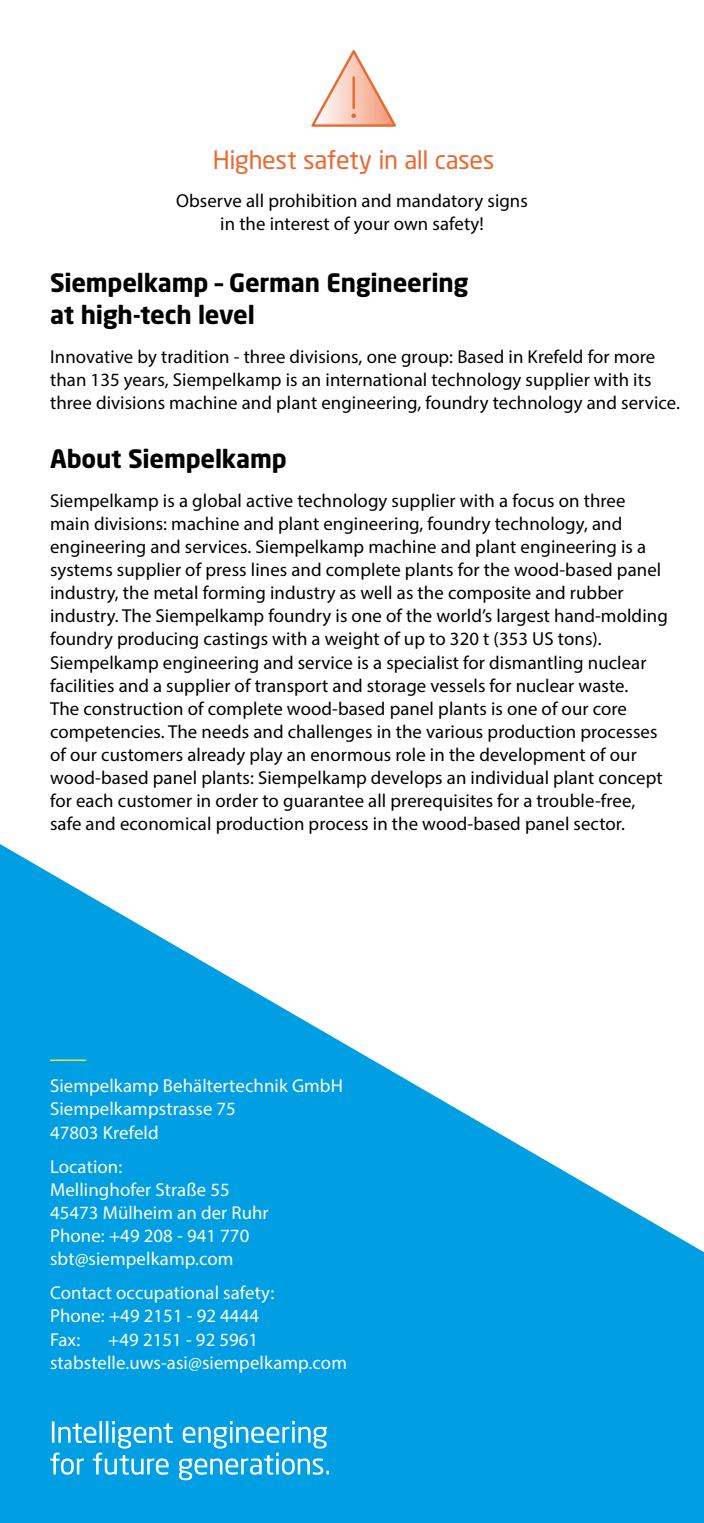
<style>
.page{position:relative;width:704px;height:1523px;background:#fff}
.page>*{position:absolute;margin:0;border:0;box-sizing:border-box;transform-origin:0 0}
.t1{font:700 25px/32.1px "Neo Sans Pro";letter-spacing:-.01em;color:#000}
.t2{font:25px "Neo Sans Pro";letter-spacing:-.015em;color:#ec672e}
.t3{font:18.75px/23.1px "Myriad Pro";letter-spacing:.005em;color:#000}
.t4{font:18.75px/23.1px "Myriad Pro";letter-spacing:.005em;color:#fff}
</style>
<div class="page">
<svg style="left:311px;top:50px;width:85px;height:77px"></svg>
<svg style="left:0;top:844px;width:703px;height:678px;fill:#009fe3"></svg>
<svg style="left:50px;top:1420px;width:278px;height:60px"></svg>
<hr style="left:50px;top:1059px;width:36px;height:2px;background:#ffef24">
<h1 class="t2" style="left:213px;top:145px;width:283px">Highest safety in all cases</h1>
<p class="t3" style="left:176px;top:189px;width:353px;text-align:center">Observe all prohibition and mandatory signs in the interest of your own safety!</p>
<h1 class="t1" style="left:50px;top:266px;width:419px">Siempelkamp – German Engineering at high-tech level</h1>
<p class="t3" style="left:50px;top:345px;width:631px">Innovative by tradition - three divisions, one group: Based in Krefeld for more than 135 years, Siempelkamp is an international technology supplier with its three divisions machine and plant engineering, foundry technology and service.</p>
<h1 class="t1" style="left:50px;top:442px;width:238px">About Siempelkamp</h1>
<p class="t3" style="left:50px;top:488px;width:619px">Siempelkamp is a global active technology supplier with a focus on three main divisions: machine and plant engineering, foundry technology, and engineering and services. Siempelkamp machine and plant engineering is a systems supplier of press lines and complete plants for the wood-based panel industry, the metal forming industry as well as the composite and rubber industry. The Siempelkamp foundry is one of the world’s largest hand-molding foundry producing castings with a weight of up to 320 t (353 US tons).<br>Siempelkamp engineering and service is a specialist for dismantling nuclear facilities and a supplier of transport and storage vessels for nuclear waste.<br>The construction of complete wood-based panel plants is one of our core competencies. The needs and challenges in the various production processes of our customers already play an enormous role in the development of our wood-based panel plants: Siempelkamp develops an individual plant concept for each customer in order to guarantee all prerequisites for a trouble-free, safe and economical production process in the wood-based panel sector.</p>
<p class="t4" style="left:50px;top:1074px;width:294px">Siempelkamp Behältertechnik GmbH<br>Siempelkampstrasse 75<br>47803 Krefeld</p>
<p class="t4" style="left:50px;top:1154px;width:220px">Location:<br>Mellinghofer Straße 55<br>45473 Mülheim an der Ruhr<br>Phone: +49 208 - 941 770 sbt@siempelkamp.com</p>
<p class="t4" style="left:50px;top:1281px;width:226px">Contact occupational safety:<br>Phone: +49 2151 - 92 4444<br>Fax:</p>
<p class="t4" style="left:50px;top:1327px;width:298px;text-indent:58px">+49 2151 - 92 5961 stabstelle.uws-asi@siempelkamp.com</p>
</div>
